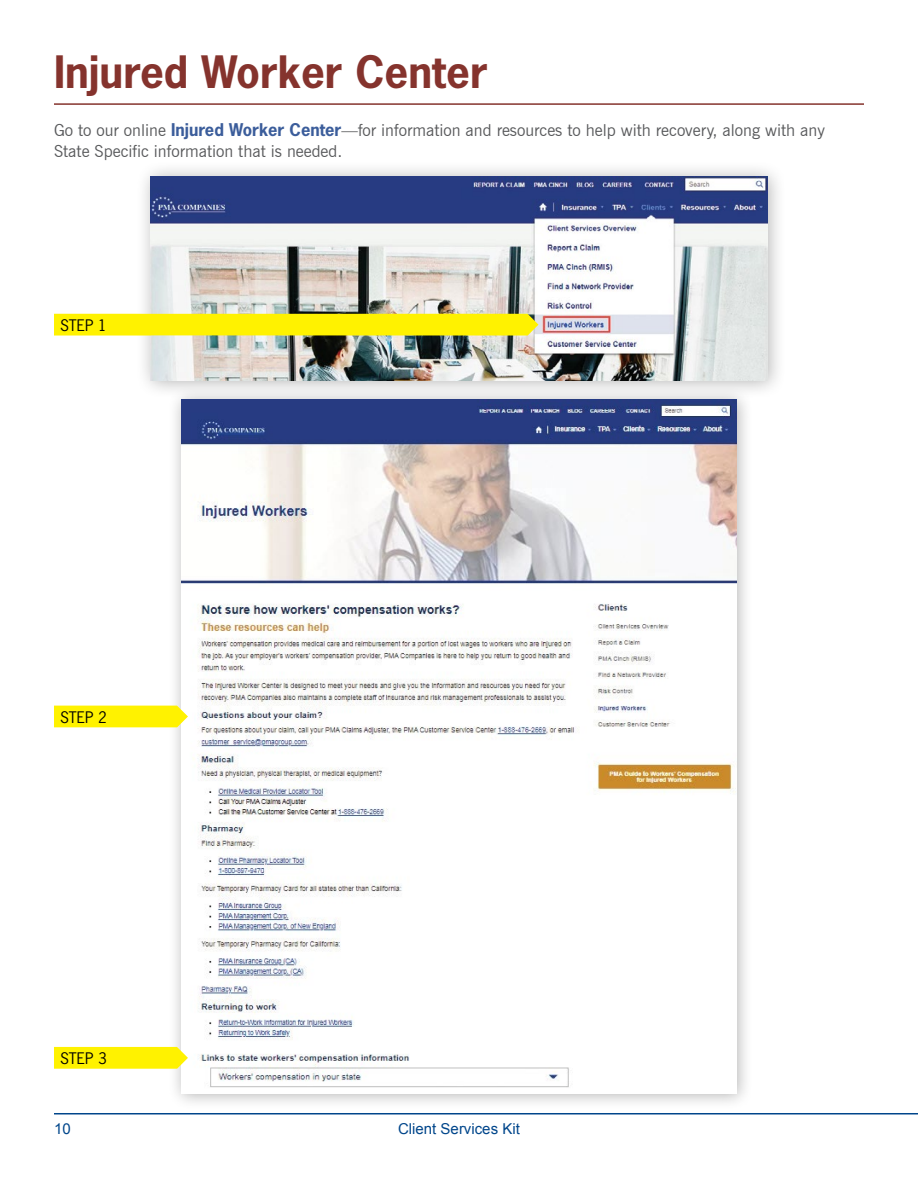
<style>
.page{position:relative;width:918px;height:1188px;background:#fff}
.page>*{position:absolute;margin:0;border:0;box-sizing:border-box;transform-origin:0 0}
.t1{font:700 42px "News Gothic";color:#85332d}
.t2{font:16.5px/21px "News Gothic BT";color:#58595b}
.t3{font:15px "Arial";color:#00468b}
.t4{font:15px "News Gothic";color:#000}
.s1{font-family:"News Gothic";font-weight:700;color:#3b5d9b}
</style>
<div class="page">
<hr style="left:54px;top:1113px;width:864px;height:1px;background:#00468b">
<hr style="left:54px;top:103px;width:810px;height:2px;background:#85332d">
<div style="left:167px;top:386px;width:586px;height:725px;background:#000;opacity:.3"></div>
<img style="left:181px;top:400px;width:556px;height:694px">
<div style="left:54px;top:706px;width:134px;height:21px;background:#fff200"></div>
<svg style="left:54px;top:1047px;width:134px;height:22px;background:#fef20d"></svg>
<div style="left:135px;top:161px;width:652px;height:239px;background:#000;opacity:.3"></div>
<img style="left:151px;top:176px;width:616px;height:204px">
<div style="left:54px;top:314px;width:484px;height:22px;background:#fff200"></div>
<h1 class="t1" style="left:54px;top:45px;width:435px">Injured Worker Center</h1>
<p class="t2" style="left:54px;top:120px;width:773px">Go to our online <span class="s1">Injured Worker Center</span>—for information and resources to help with recovery, along with any<br>State Specific information that is needed.</p>
<p class="t4" style="left:60px;top:316px;width:48px">STEP 1</p>
<p class="t4" style="left:60px;top:707px;width:48px">STEP 2</p>
<p class="t4" style="left:60px;top:1049px;width:48px">STEP 3</p>
<p class="t3" style="left:54px;top:1120px;width:18px">10</p>
<p class="t3" style="left:398px;top:1120px;width:123px">Client Services Kit</p>
</div>
